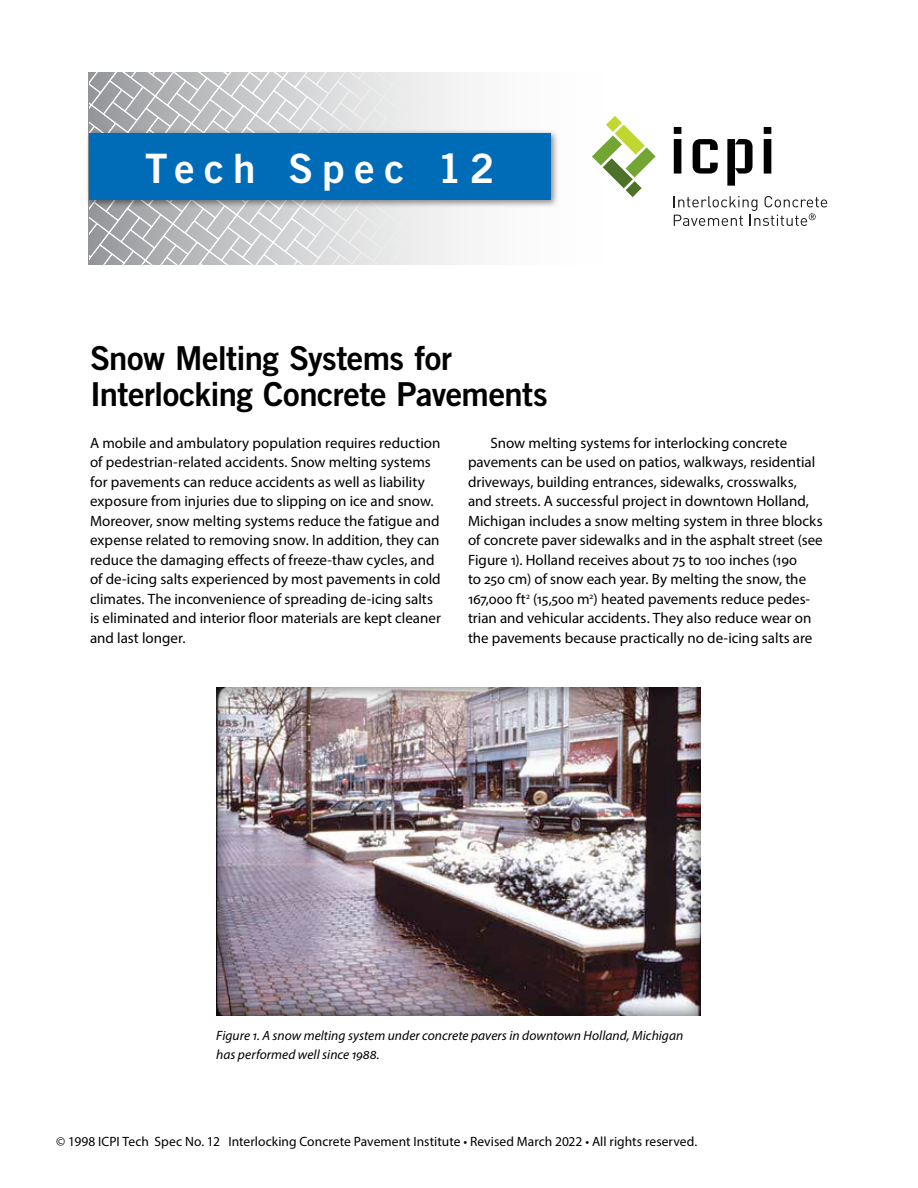
<style>
.page{position:relative;width:918px;height:1188px;background:#fff}
.page>*{position:absolute;margin:0;border:0;box-sizing:border-box;transform-origin:0 0}
.t1{font:40.5px "Trade Gothic Bold Two";letter-spacing:.22em;color:#fff}
.t2{font:33px/36px "Trade Gothic Bold Two";letter-spacing:-.02em;color:#000}
.t3{font:15px/19.5px "Myriad Pro";color:#000}
.t4{font:italic 13.5px/19.5px "Myriad Pro";color:#000}
.t5{font:13.5px "Myriad Pro";letter-spacing:.005em;color:#000}
</style>
<div class="page">
<div style="left:214px;top:686px;width:487px;height:330px;background:#000;opacity:.6"></div>
<svg style="left:89px;top:72px;width:381px;height:193px"></svg>
<div style="left:86px;top:129px;width:473px;height:79px;background:#000;opacity:.44"></div>
<div style="left:89px;top:133px;width:462px;height:67px;background:#006cb7"></div>
<svg style="left:592px;top:116px;width:64px;height:81px"></svg>
<svg style="left:674px;top:127px;width:7px;height:47px"></svg>
<svg style="left:693px;top:139px;width:25px;height:35px"></svg>
<svg style="left:727px;top:139px;width:26px;height:47px"></svg>
<svg style="left:764px;top:127px;width:7px;height:47px"></svg>
<svg style="left:674px;top:196px;width:153px;height:30px"></svg>
<h1 class="t1" style="left:145px;top:143px;width:351px">Tech Spec 12</h1>
<h2 class="t2" style="left:90px;top:339px;width:459px">Snow Melting Systems for<br>Interlocking Concrete Pavements</h2>
<p class="t3" style="left:90px;top:433px;width:352px">A mobile and ambulatory population requires reduction of pedestrian-related accidents. Snow melting systems for pavements can reduce accidents as well as liability exposure from injuries due to slipping on ice and snow.<br>Moreover, snow melting systems reduce the fatigue and expense related to removing snow. In addition, they can reduce the damaging effects of freeze-thaw cycles, and of de-icing salts experienced by most pavements in cold climates. The inconvenience of spreading de-icing salts is eliminated and interior floor materials are kept cleaner and last longer.</p>
<p class="t3" style="left:468px;top:433px;width:356px;text-indent:22px">Snow melting systems for interlocking concrete pavements can be used on patios, walkways, residential driveways, building entrances, sidewalks, crosswalks, and streets. A successful project in downtown Holland, Michigan includes a snow melting system in three blocks of concrete paver sidewalks and in the asphalt street (see Figure 1). Holland receives about 75 to 100 inches (190<br>to 250 cm) of snow each year. By melting the snow, the 167,000 ft<sup>2</sup> (15,500 m<sup>2</sup>) heated pavements reduce pedes&shy;trian and vehicular accidents. They also reduce wear on the pavements because practically no de-icing salts are</p>
<p class="t4" style="left:216px;top:1025px;width:469px">Figure 1. A snow melting system under concrete pavers in downtown Holland, Michigan has performed well since 1988.</p>
<p class="t5" style="left:56px;top:1133px;width:643px">© 1998 ICPI Tech Spec No. 12 Interlocking Concrete Pavement Institute • Revised March 2022 • All rights reserved.</p>
</div>
